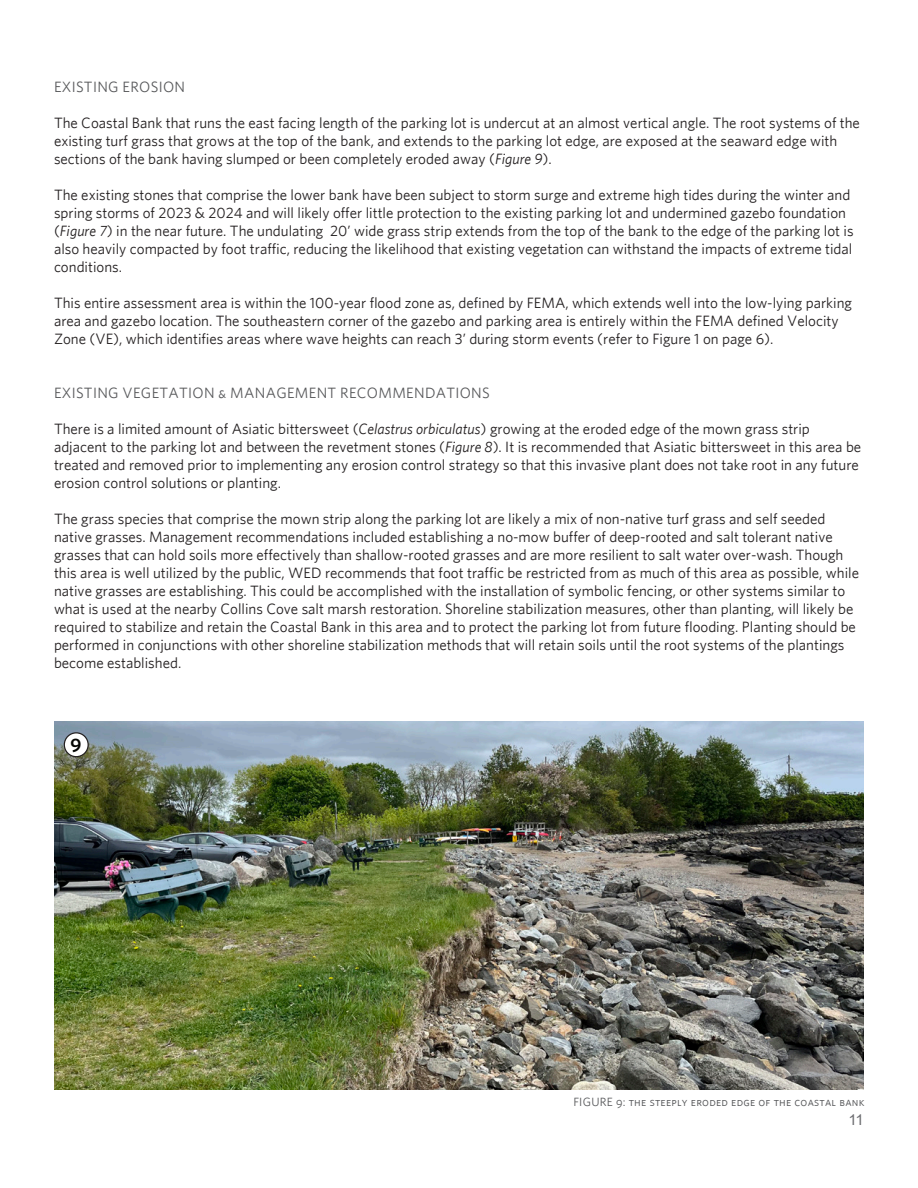
<style>
.page{position:relative;width:918px;height:1188px;background:#fff}
.page>*{position:absolute;margin:0;border:0;box-sizing:border-box;transform-origin:0 0}
.Diagram_Labels_Bold{font:600 19.5px "Whitney HTF";color:#040503}
.Body_Text{font:15px/18px "Whitney HTF";color:#231f20}
.Body_Text-2{font:15px "Whitney HTF Book SC";letter-spacing:.02em;color:#57585a}
.Photo_Titles{font:15px "Whitney HTF Book SC";letter-spacing:.02em;color:#57585a}
.t1{font:15px "Arial";color:#6c6d70}
.Photo_Titles-2{font:12px "Whitney HTF Book SC";letter-spacing:.02em;color:#57585a}
.s1{font-style:italic}
</style>
<div class="page">
<img style="left:55px;top:721px;width:809px;height:369px">
<div style="left:64px;top:733px;width:24px;height:24px;background:#fff;border-radius:50%"></div>
<div style="left:64px;top:732px;width:25px;height:25px;border:1px solid #231f20;border-radius:50%"></div>
<p class="Photo_Titles" style="left:54px;top:78px;width:133px">EXISTING EROSION</p>
<p class="Body_Text" style="left:54px;top:114px;width:808px">The Coastal Bank that runs the east facing length of the parking lot is undercut at an almost vertical angle. The root systems of the existing turf grass that grows at the top of the bank, and extends to the parking lot edge, are exposed at the seaward edge with sections of the bank having slumped or been completely eroded away (<span class="s1">Figure 9</span>).</p>
<p class="Body_Text" style="left:54px;top:186px;width:801px">The existing stones that comprise the lower bank have been subject to storm surge and extreme high tides during the winter and spring storms of 2023 &amp; 2024 and will likely offer little protection to the existing parking lot and undermined gazebo foundation (<span class="s1">Figure 7</span>) in the near future. The undulating 20’ wide grass strip extends from the top of the bank to the edge of the parking lot is also heavily compacted by foot traffic, reducing the likelihood that existing vegetation can withstand the impacts of extreme tidal conditions.</p>
<p class="Body_Text" style="left:54px;top:294px;width:800px">This entire assessment area is within the 100-year flood zone as, defined by FEMA, which extends well into the low-lying parking area and gazebo location. The southeastern corner of the gazebo and parking area is entirely within the FEMA defined Velocity<br>Zone (VE), which identifies areas where wave heights can reach 3’ during storm events (refer to Figure 1 on page 6).</p>
<p class="Body_Text-2" style="left:54px;top:384px;width:437px">EXISTING VEGETATION &amp; MANAGEMENT RECOMMENDATIONS</p>
<p class="Body_Text" style="left:54px;top:420px;width:809px">There is a limited amount of Asiatic bittersweet (<span class="s1">Celastrus orbiculatus</span>) growing at the eroded edge of the mown grass strip adjacent to the parking lot and between the revetment stones (<span class="s1">Figure 8</span>). It is recommended that Asiatic bittersweet in this area be treated and removed prior to implementing any erosion control strategy so that this invasive plant does not take root in any future erosion control solutions or planting.</p>
<p class="Body_Text" style="left:54px;top:510px;width:807px">The grass species that comprise the mown strip along the parking lot are likely a mix of non-native turf grass and self seeded native grasses. Management recommendations included establishing a no-mow buffer of deep-rooted and salt tolerant native grasses that can hold soils more effectively than shallow-rooted grasses and are more resilient to salt water over-wash. Though this area is well utilized by the public, WED recommends that foot traffic be restricted from as much of this area as possible, while native grasses are establishing. This could be accomplished with the installation of symbolic fencing, or other systems similar to what is used at the nearby Collins Cove salt marsh restoration. Shoreline stabilization measures, other than planting, will likely be required to stabilize and retain the Coastal Bank in this area and to protect the parking lot from future flooding. Planting should be performed in conjunctions with other shoreline stabilization methods that will retain soils until the root systems of the plantings become established.</p>
<p class="Diagram_Labels_Bold" style="left:71px;top:733px;width:13px">9</p>
<p class="Photo_Titles-2" style="left:573px;top:1095px;width:293px">FIGURE 9: the steeply eroded edge of the coastal bank</p>
<p class="t1" style="left:848px;top:1110px;width:17px">11</p>
</div>
